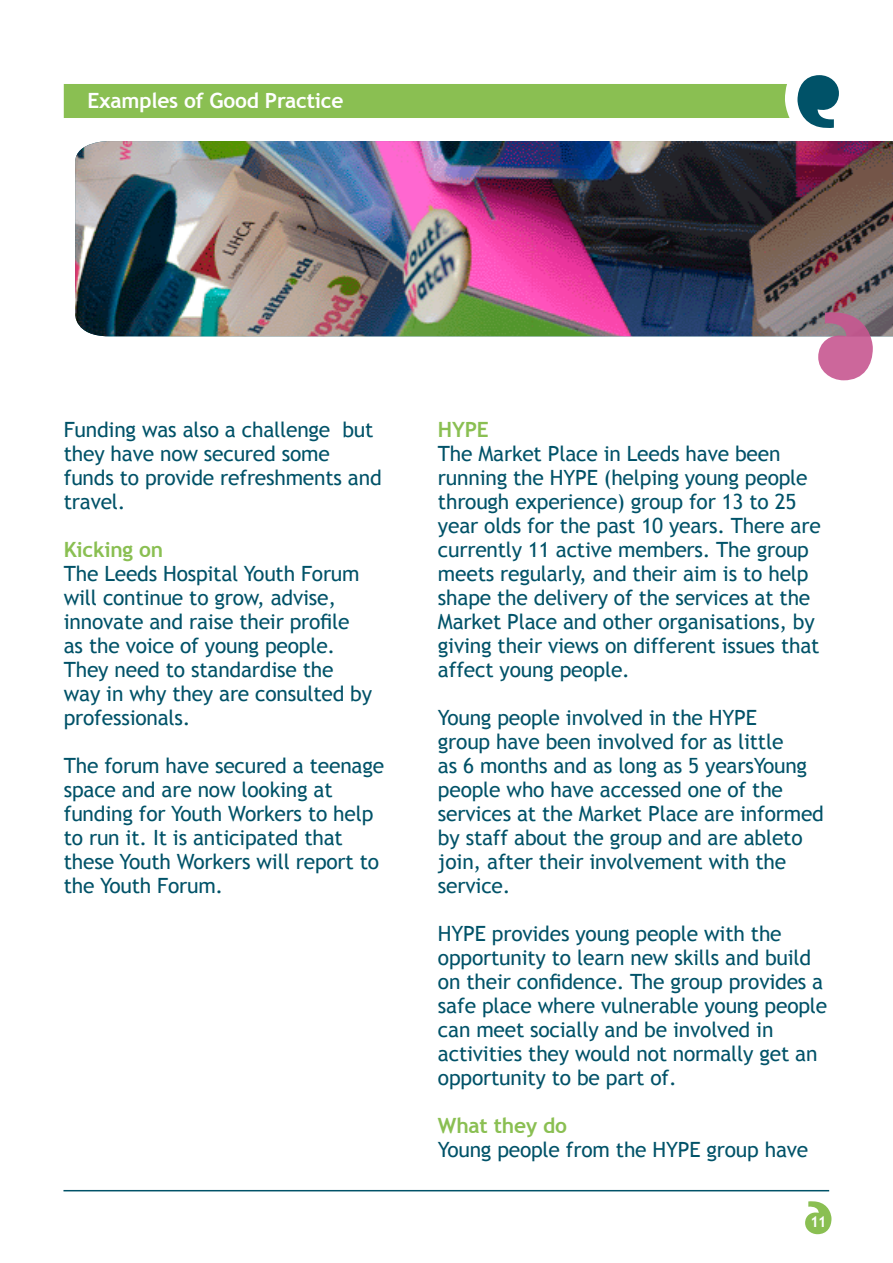
<style>
.page{position:relative;width:893px;height:1263px;background:#fff}
.page>*{position:absolute;margin:0;border:0;box-sizing:border-box;transform-origin:0 0}
.t1{font:21px/24px "Trebuchet MS";letter-spacing:-.01em;color:#005268}
.t2{font:700 21px "Trebuchet MS";letter-spacing:-.01em;color:#8abf52}
.t3{font:700 21px "Trebuchet MS";letter-spacing:-.01em;color:#fff}
.t4{font:700 15px "Trebuchet MS";color:#fff}
</style>
<div class="page">
<div style="left:64px;top:84px;width:725px;height:34px;background:#8abf52"></div>
<svg style="left:797px;top:75px;width:42px;height:53px"></svg>
<svg style="left:805px;top:1201px;width:26px;height:33px"></svg>
<hr style="left:63px;top:1190px;width:766px;height:1px;background:#005268">
<img style="left:75px;top:141px;width:818px;height:195px">
<svg style="left:818px;top:312px;width:55px;height:68px;background:#c1799e"></svg>
<p class="t3" style="left:87px;top:87px;width:257px">Examples of Good Practice</p>
<p class="t1" style="left:64px;top:418px;width:319px">Funding was also a challenge but they have now secured some funds to provide refreshments and travel.</p>
<p class="t2" style="left:64px;top:537px;width:101px">Kicking on</p>
<p class="t1" style="left:64px;top:562px;width:310px">The Leeds Hospital Youth Forum will continue to grow, advise, innovate and raise their profile as the voice of young people.<br>They need to standardise the way in why they are consulted by professionals.</p>
<p class="t1" style="left:64px;top:754px;width:322px">The forum have secured a teenage space and are now looking at funding for Youth Workers to help to run it. It is anticipated that these Youth Workers will report to the Youth Forum.</p>
<p class="t2" style="left:438px;top:417px;width:52px">HYPE</p>
<p class="t1" style="left:438px;top:442px;width:384px">The Market Place in Leeds have been running the HYPE (helping young people through experience) group for 13 to 25 year olds for the past 10 years. There are currently 11 active members. The group meets regularly, and their aim is to help shape the delivery of the services at the Market Place and other organisations, by giving their views on different issues that affect young people.</p>
<p class="t1" style="left:438px;top:706px;width:387px">Young people involved in the HYPE<br>group have been involved for as little<br>as 6 months and as long as 5 yearsYoung people who have accessed one of the services at the Market Place are informed by staff about the group and are ableto join, after their involvement with the service.</p>
<p class="t1" style="left:438px;top:922px;width:391px">HYPE provides young people with the opportunity to learn new skills and build on their confidence. The group provides a safe place where vulnerable young people can meet socially and be involved in activities they would not normally get an opportunity to be part of.</p>
<p class="t2" style="left:438px;top:1113px;width:131px">What they do</p>
<p class="t1" style="left:438px;top:1138px;width:372px">Young people from the HYPE group have</p>
<p class="t4" style="left:810px;top:1213px;width:18px">11</p>
</div>
